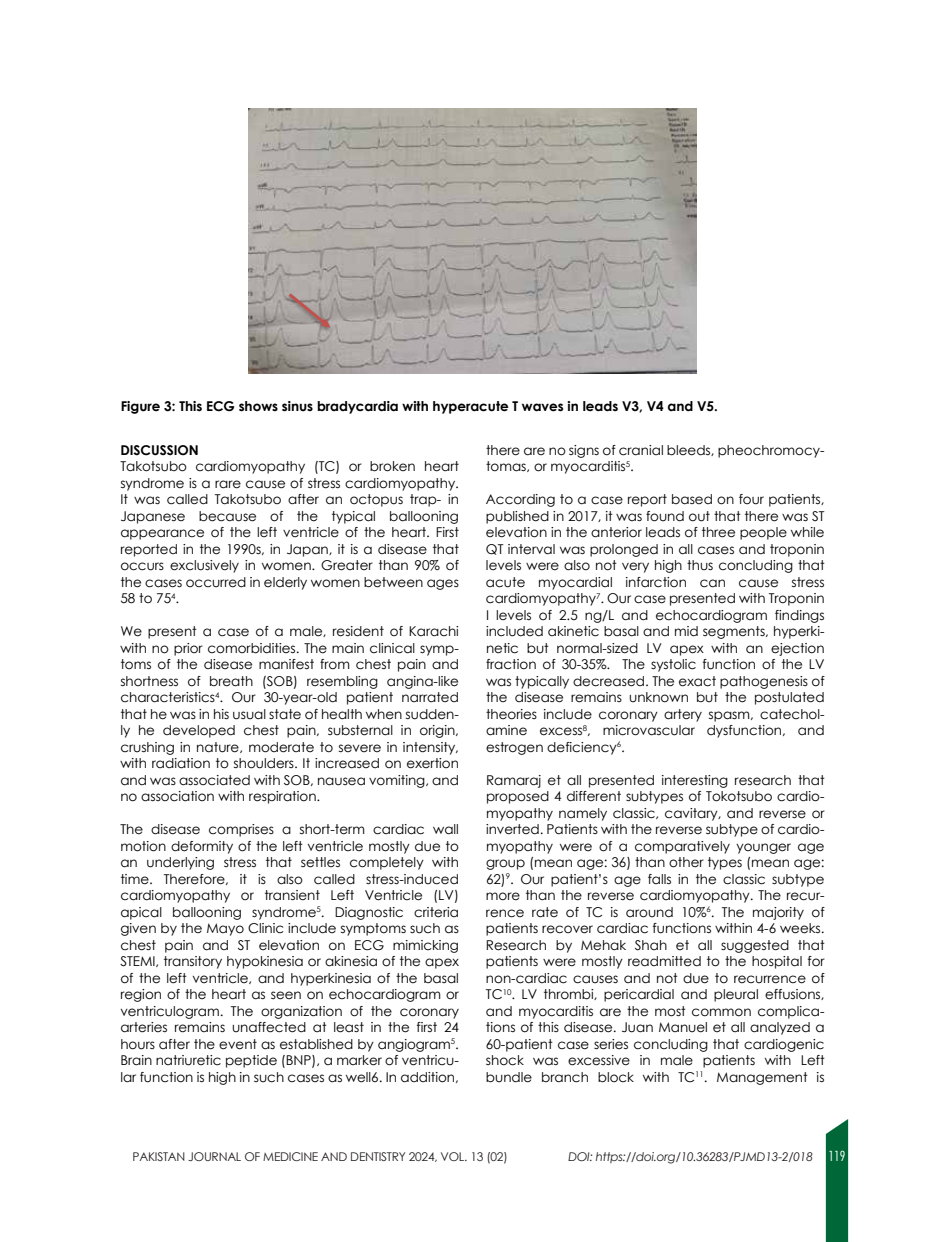
<style>
.page{position:relative;width:945px;height:1242px;background:#fff}
.page>*{position:absolute;margin:0;border:0;box-sizing:border-box;transform-origin:0 0}
.t1{font:13.5px/16.5px "Century Gothic";color:#000;text-align:justify}
.t2{font:700 13.5px "Century Gothic";color:#000}
.t3{font:12px "Century Gothic";letter-spacing:-.02em;color:#231f20}
.t4{font:italic 12px "Century Gothic";letter-spacing:-.02em;color:#231f20}
.s1{font-family:"Futura Std";font-weight:300;font-style:normal;font-stretch:condensed;font-size:13.5px;color:#fff}
</style>
<div class="page">
<div style="left:826px;top:1119px;width:22px;height:123px;background:#006838"></div>
<img style="left:249px;top:109px;width:447px;height:265px">
<img style="left:284px;top:291px;width:60px;height:53px">
<svg style="left:289px;top:293px;width:41px;height:35px"></svg>
<p class="t2" style="left:121px;top:398px;width:599px">Figure 3: This ECG shows sinus bradycardia with hyperacute T waves in leads V3, V4 and V5.</p>
<p class="t2" style="left:120px;top:441px;width:80px">DISCUSSION</p>
<p class="t1" style="left:120px;top:458px;width:340px">Takotsubo cardiomyopathy (TC) or broken heart syndrome is a rare cause of stress cardiomyopathy.<br>It was called Takotsubo after an octopus trap- in Japanese because of the typical ballooning appearance of the left ventricle of the heart. First reported in the 1990s, in Japan, it is a disease that occurs exclusively in women. Greater than 90% of the cases occurred in elderly women between ages 58 to 75<sup>4</sup>.</p>
<p class="t1" style="left:120px;top:623px;width:340px">We present a case of a male, resident of Karachi with no prior comorbidities. The main clinical symp&shy;toms of the disease manifest from chest pain and shortness of breath (SOB) resembling angina-like characteristics<sup>4</sup>. Our 30-year-old patient narrated that he was in his usual state of health when sudden&shy;ly he developed chest pain, substernal in origin, crushing in nature, moderate to severe in intensity, with radiation to shoulders. It increased on exertion and was associated with SOB, nausea vomiting, and no association with respiration.</p>
<p class="t1" style="left:120px;top:821px;width:340px">The disease comprises a short-term cardiac wall motion deformity of the left ventricle mostly due to an underlying stress that settles completely with time. Therefore, it is also called stress-induced cardiomyopathy or transient Left Ventricle (LV) apical ballooning syndrome<sup>5</sup>. Diagnostic criteria given by the Mayo Clinic include symptoms such as chest pain and ST elevation on ECG mimicking STEMI, transitory hypokinesia or akinesia of the apex of the left ventricle, and hyperkinesia of the basal region of the heart as seen on echocardiogram or ventriculogram. The organization of the coronary arteries remains unaffected at least in the first 24 hours after the event as established by angiogram<sup>5</sup>.<br>Brain natriuretic peptide (BNP), a marker of ventricu&shy;lar function is high in such cases as well6. In addition,</p>
<p class="t1" style="left:486px;top:441px;width:340px">there are no signs of cranial bleeds, pheochromocy&shy;tomas, or myocarditis<sup>5</sup>.</p>
<p class="t1" style="left:486px;top:491px;width:340px">According to a case report based on four patients, published in 2017, it was found out that there was ST elevation in the anterior leads of three people while QT interval was prolonged in all cases and troponin levels were also not very high thus concluding that acute myocardial infarction can cause stress cardiomyopathy<sup>7</sup>. Our case presented with Troponin I levels of 2.5 ng/L and echocardiogram findings included akinetic basal and mid segments, hyperki&shy;netic but normal-sized LV apex with an ejection fraction of 30-35%. The systolic function of the LV was typically decreased. The exact pathogenesis of the disease remains unknown but the postulated theories include coronary artery spasm, catechol&shy;amine excess<sup>8</sup>, microvascular dysfunction, and estrogen deficiency<sup>6</sup>.</p>
<p class="t1" style="left:486px;top:771px;width:340px">Ramaraj et all presented interesting research that proposed 4 different subtypes of Tokotsubo cardio&shy;myopathy namely classic, cavitary, and reverse or inverted. Patients with the reverse subtype of cardio&shy;myopathy were of a comparatively younger age group (mean age: 36) than other types (mean age:<br>62)<sup>9</sup>. Our patient’s age falls in the classic subtype more than the reverse cardiomyopathy. The recur&shy;rence rate of TC is around 10%<sup>6</sup>. The majority of patients recover cardiac functions within 4-6 weeks.<br>Research by Mehak Shah et all suggested that patients were mostly readmitted to the hospital for non-cardiac causes and not due to recurrence of TC<sup>10</sup>. LV thrombi, pericardial and pleural effusions, and myocarditis are the most common complica&shy;tions of this disease. Juan Manuel et all analyzed a 60-patient case series concluding that cardiogenic shock was excessive in male patients with Left bundle branch block with TC<sup>11</sup>. Management is</p>
<p class="t3" style="left:133px;top:1149px;width:377px">PAKISTAN JOURNAL OF MEDICINE AND DENTISTRY 2024, VOL. 13 (02)</p>
<p class="t4" style="left:568px;top:1149px;width:279px">DOI: https://doi.org/10.36283/PJMD13-2/018 <span class="s1">119</span></p>
</div>
